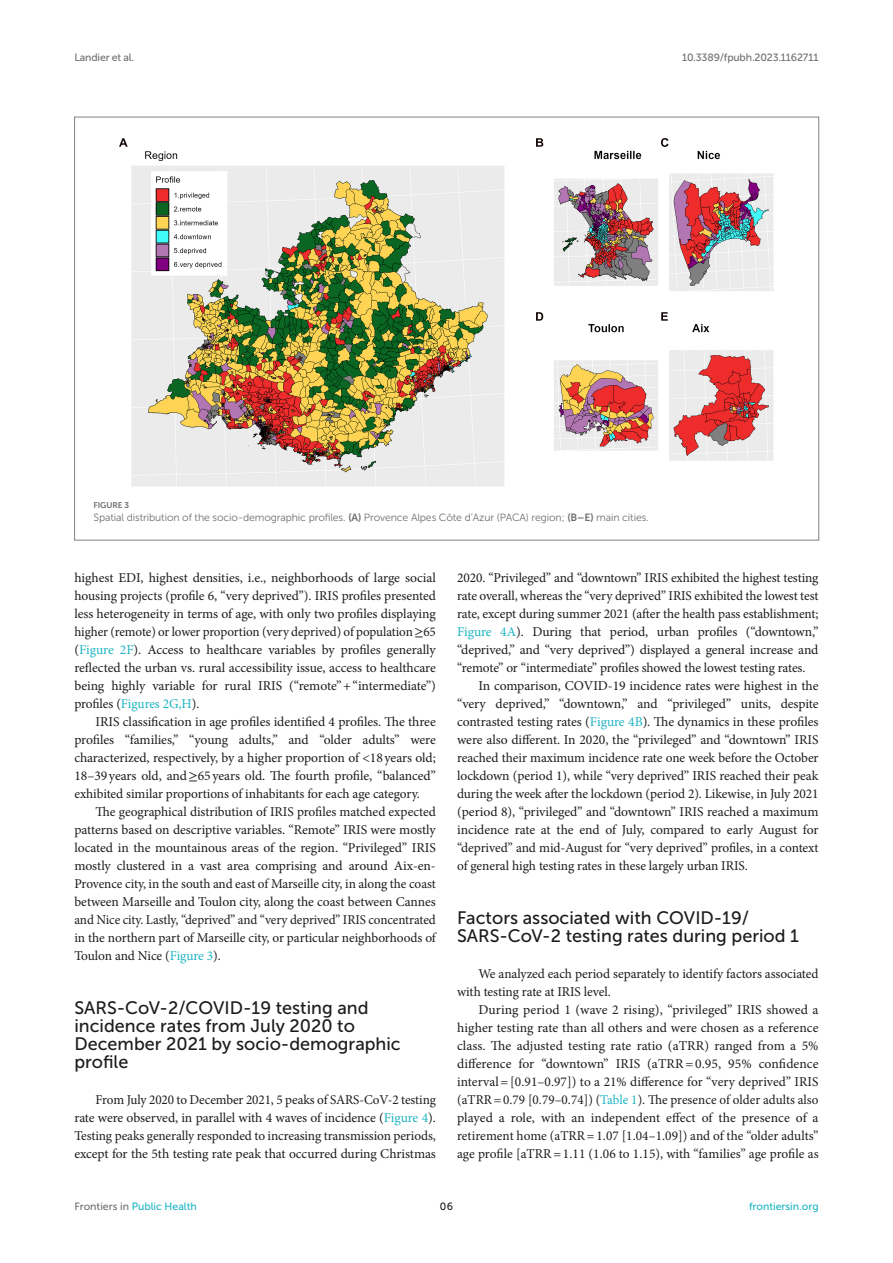
<style>
.page{position:relative;width:893px;height:1263px;background:#fff}
.page>*{position:absolute;margin:0;border:0;box-sizing:border-box;transform-origin:0 0}
.HEAD_2{font:18px/18px "Museo Sans 500";color:#1b1c1b}
.TEXT{font:13.5px/18px "Minion Pro";letter-spacing:-.005em;color:#1b1c1b;text-align:justify}
.TEXT_FLUSH{font:13.5px/18px "Minion Pro";letter-spacing:-.01em;color:#1b1c1b;text-align:justify}
.FIG_LEG{font:10.5px "Museo Sans 300";letter-spacing:-.01em;color:#706f70}
.t1{font:10.5px "Museo Sans 500";letter-spacing:-.015em;color:#706f70}
.t2{font:10.5px "Museo Sans 500";color:#1db5c3}
.t3{font:10.5px "Museo Sans 500";color:#1b1c1b}
.FIG_HD{font:8.25px "Museo Sans 700";letter-spacing:-.01em;color:#706f70}
.s1{font-family:"Museo Sans 700"}
.s2{font-family:"STIX General"}
.s3{color:#1db5c3}
.s4{color:#706f70}
</style>
<div class="page">
<img style="left:119px;top:138px;width:655px;height:349px">
<p class="t1" style="left:74px;top:51px;width:61px">Landier et al.</p>
<p class="t1" style="left:682px;top:51px;width:138px">10.3389/fpubh.2023.1162711</p>
<p class="FIG_HD" style="left:94px;top:500px;width:37px">FIGURE 3</p>
<p class="FIG_LEG" style="left:94px;top:512px;width:557px">Spatial distribution of the socio-demographic profiles. <span class="s1">(A)</span> Provence Alpes Côte d’Azur (PACA) region; <span class="s1">(B–E)</span> main cities.</p>
<p class="TEXT_FLUSH" style="left:74px;top:569px;width:363px">highest EDI, highest densities, i.e., neighborhoods of large social housing projects (profile 6, “very deprived”). IRIS profiles presented less heterogeneity in terms of age, with only two profiles displaying higher (remote) or lower proportion (very deprived) of population<span class="s2">≥</span>65 (<span class="s3">Figure 2F</span>). Access to healthcare variables by profiles generally reflected the urban vs. rural accessibility issue, access to healthcare being highly variable for rural IRIS (“remote”+“intermediate”) profiles (<span class="s3">Figures 2G,H</span>).</p>
<p class="TEXT" style="left:74px;top:713px;width:363px;text-indent:21px">IRIS classification in age profiles identified 4 profiles. The three profiles “families,” “young adults,” and “older adults” were characterized, respectively, by a higher proportion of &lt;18years old; 18–39years old, and<span class="s2">≥</span>65years old. The fourth profile, “balanced” exhibited similar proportions of inhabitants for each age category.</p>
<p class="TEXT" style="left:74px;top:803px;width:363px;text-indent:21px">The geographical distribution of IRIS profiles matched expected patterns based on descriptive variables. “Remote” IRIS were mostly located in the mountainous areas of the region. “Privileged” IRIS mostly clustered in a vast area comprising and around Aix-en-Provence city, in the south and east of Marseille city, in along the coast between Marseille and Toulon city, along the coast between Cannes and Nice city. Lastly, “deprived” and “very deprived” IRIS concentrated in the northern part of Marseille city, or particular neighborhoods of Toulon and Nice (<span class="s3">Figure 3</span>).</p>
<p class="HEAD_2" style="left:74px;top:999px;width:328px">SARS-CoV-2/COVID-19 testing and incidence rates from July 2020 to<br>December 2021 by socio-demographic profile</p>
<p class="TEXT_FLUSH" style="left:74px;top:1091px;width:363px;text-indent:21px">From July 2020 to December 2021, 5 peaks of SARS-CoV-2 testing rate were observed, in parallel with 4 waves of incidence (<span class="s3">Figure 4</span>).<br>Testing peaks generally responded to increasing transmission periods, except for the 5th testing rate peak that occurred during Christmas</p>
<p class="TEXT_FLUSH" style="left:457px;top:569px;width:363px">2020. “Privileged” and “downtown” IRIS exhibited the highest testing rate overall, whereas the “very deprived” IRIS exhibited the lowest test rate, except during summer 2021 (after the health pass establishment; <span class="s3">Figure 4A</span>). During that period, urban profiles (“downtown,” “deprived,” and “very deprived”) displayed a general increase and “remote” or “intermediate” profiles showed the lowest testing rates.</p>
<p class="TEXT" style="left:457px;top:677px;width:363px;text-indent:21px">In comparison, COVID-19 incidence rates were highest in the “very deprived,” “downtown,” and “privileged” units, despite contrasted testing rates (<span class="s3">Figure 4B</span>). The dynamics in these profiles were also different. In 2020, the “privileged” and “downtown” IRIS reached their maximum incidence rate one week before the October lockdown (period 1), while “very deprived” IRIS reached their peak during the week after the lockdown (period 2). Likewise, in July 2021 (period 8), “privileged” and “downtown” IRIS reached a maximum incidence rate at the end of July, compared to early August for “deprived” and mid-August for “very deprived” profiles, in a context of general high testing rates in these largely urban IRIS.</p>
<p class="HEAD_2" style="left:457px;top:909px;width:343px">Factors associated with COVID-19/<br>SARS-CoV-2 testing rates during period 1</p>
<p class="TEXT_FLUSH" style="left:457px;top:965px;width:363px;text-indent:21px">We analyzed each period separately to identify factors associated with testing rate at IRIS level.</p>
<p class="TEXT" style="left:457px;top:1001px;width:363px;text-indent:21px">During period 1 (wave 2 rising), “privileged” IRIS showed a higher testing rate than all others and were chosen as a reference class. The adjusted testing rate ratio (aTRR) ranged from a 5% difference for “downtown” IRIS (aTRR=0.95, 95% confidence interval=[0.91–0.97]) to a 21% difference for “very deprived” IRIS (aTRR=0.79 [0.79–0.74]) (<span class="s3">Table 1</span>). The presence of older adults also played a role, with an independent effect of the presence of a retirement home (aTRR=1.07 [1.04–1.09]) and of the “older adults” age profile [aTRR=1.11 (1.06 to 1.15), with “families” age profile as</p>
<p class="t2" style="left:74px;top:1200px;width:124px"><span class="s4">Frontiers in</span> Public Health</p>
<p class="t3" style="left:440px;top:1200px;width:15px">06</p>
<p class="t2" style="left:749px;top:1200px;width:71px">frontiersin.org</p>
</div>
